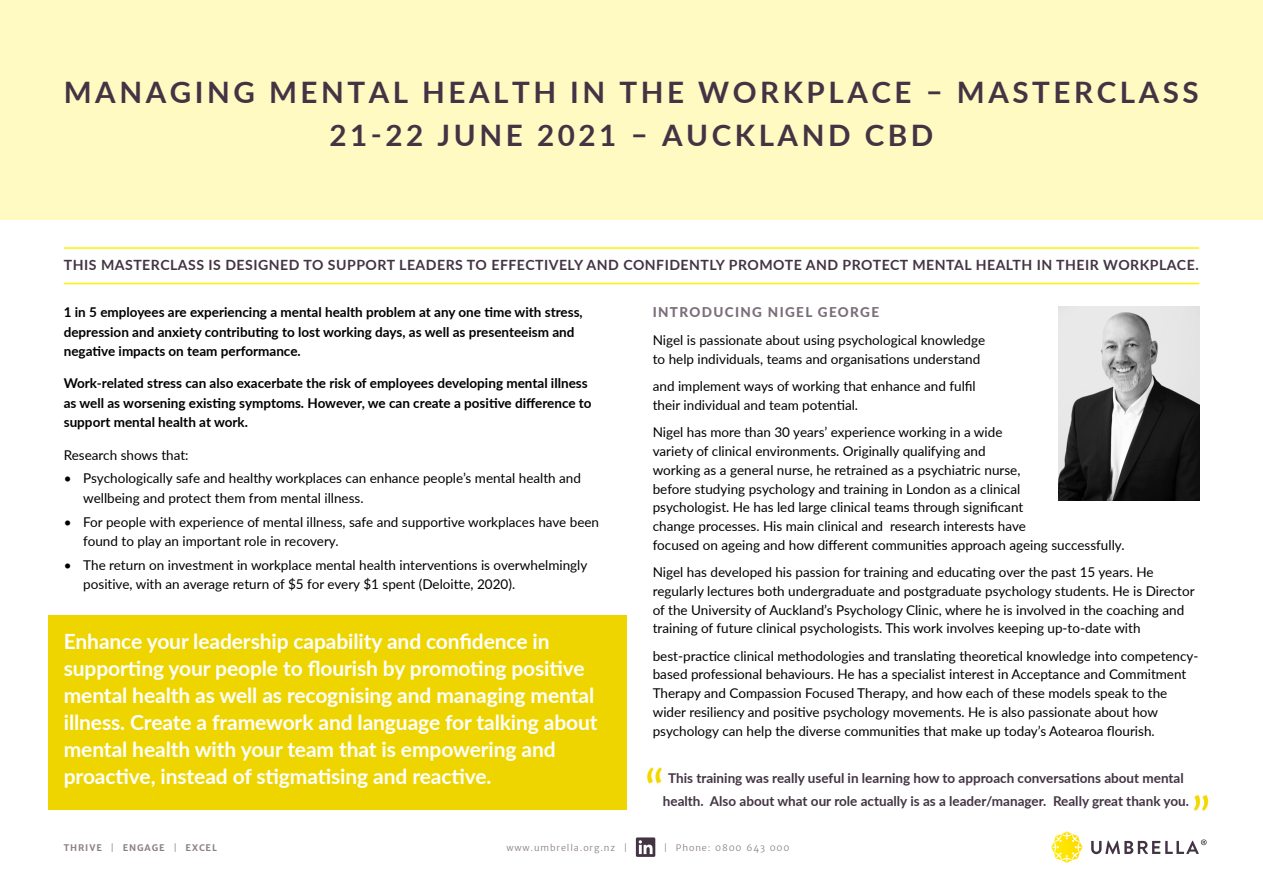
<style>
.page{position:relative;width:1263px;height:893px;background:#fff}
.page>*{position:absolute;margin:0;border:0;box-sizing:border-box;transform-origin:0 0}
.t1{font:700 29.55px/42.8px "Lato";letter-spacing:.12em;color:#433444;text-align:center}
.t2{font:700 21px/27px "Lato";letter-spacing:-.005em;color:#fff}
.t3{font:700 14.1px "Lato";letter-spacing:.035em;color:#433444}
.t4{font:13.5px/18.8px "Lato";color:#000}
.t5{font:700 13.5px/19.5px "Lato";color:#000}
.t6{font:700 13.5px/22.5px "Lato";color:#433444;text-align:center}
.t7{font:800 13.5px "Lato";letter-spacing:.1em;color:#7b6d79}
.t8{font:300 9px "Merriweather Sans";letter-spacing:.1em;color:#8c7f89}
.t9{font:700 9px "Merriweather Sans";letter-spacing:.1em;color:#8c7f89}
.s1{font-weight:300}
</style>
<div class="page">
<div style="left:48px;top:615px;width:578px;height:194px;background:#eed500"></div>
<svg style="left:1051px;top:831px;width:32px;height:32px"></svg>
<svg style="left:1091px;top:839px;width:115px;height:15px"></svg>
<div style="left:0;top:0;width:1263px;height:220px;background:#fffac2"></div>
<hr style="left:64px;top:247px;width:1135px;height:2px;background:#fff200">
<hr style="left:64px;top:283px;width:1135px;height:1px;background:#fff200">
<img style="left:1059px;top:306px;width:140px;height:195px">
<img style="left:647px;top:767px;width:15px;height:17px">
<svg style="left:636px;top:837px;width:19px;height:20px"></svg>
<img style="left:1193px;top:795px;width:16px;height:16px">
<h1 class="t1" style="left:64px;top:69px;width:1136px">MANAGING MENTAL HEALTH IN THE WORKPLACE – MASTERCLASS<br>21-22 JUNE 2021 – AUCKLAND CBD</h1>
<p class="t3" style="left:64px;top:255px;width:1136px">THIS MASTERCLASS IS DESIGNED TO SUPPORT LEADERS TO EFFECTIVELY AND CONFIDENTLY PROMOTE AND PROTECT MENTAL HEALTH IN THEIR WORKPLACE.</p>
<p class="t5" style="left:64px;top:302px;width:520px">1 in 5 employees are experiencing a mental health problem at any one time with stress, depression and anxiety contributing to lost working days, as well as presenteeism and negative impacts on team performance.</p>
<p class="t5" style="left:64px;top:373px;width:529px">Work-related stress can also exacerbate the risk of employees developing mental illness as well as worsening existing symptoms. However, we can create a positive difference to support mental health at work.</p>
<p class="t4" style="left:64px;top:445px;width:126px">Research shows that:</p>
<p class="t4" style="left:83px;top:468px;width:499px;line-height:19.5px;text-indent:-19px">• Psychologically safe and healthy workplaces can enhance people’s mental health and wellbeing and protect them from mental illness.</p>
<p class="t4" style="left:83px;top:511px;width:517px;line-height:19.5px;text-indent:-19px">• For people with experience of mental illness, safe and supportive workplaces have been found to play an important role in recovery.</p>
<p class="t4" style="left:83px;top:555px;width:506px;line-height:19.5px;text-indent:-19px">• The return on investment in workplace mental health interventions is overwhelmingly positive, with an average return of $5 for every $1 spent (Deloitte, 2020).</p>
<p class="t2" style="left:64px;top:627px;width:535px">Enhance your leadership capability and confidence in supporting your people to flourish by promoting positive mental health as well as recognising and managing mental illness. Create a framework and language for talking about mental health with your team that is empowering and proactive, instead of stigmatising and reactive.</p>
<p class="t7" style="left:653px;top:302px;width:228px">INTRODUCING NIGEL GEORGE</p>
<p class="t4" style="left:653px;top:330px;width:334px">Nigel is passionate about using psychological knowledge to help individuals, teams and organisations understand</p>
<p class="t4" style="left:653px;top:376px;width:324px">and implement ways of working that enhance and fulfil their individual and team potential.</p>
<p class="t4" style="left:653px;top:422px;width:473px">Nigel has more than 30 years’ experience working in a wide<br>variety of clinical environments. Originally qualifying and<br>working as a general nurse, he retrained as a psychiatric nurse,<br>before studying psychology and training in London as a clinical<br>psychologist. He has led large clinical teams through significant<br>change processes. His main clinical and research interests have<br>focused on ageing and how different communities approach ageing successfully.</p>
<p class="t4" style="left:653px;top:562px;width:543px">Nigel has developed his passion for training and educating over the past 15 years. He regularly lectures both undergraduate and postgraduate psychology students. He is Director of the University of Auckland’s Psychology Clinic, where he is involved in the coaching and training of future clinical psychologists. This work involves keeping up-to-date with</p>
<p class="t4" style="left:653px;top:646px;width:547px">best-practice clinical methodologies and translating theoretical knowledge into competency&shy;based professional behaviours. He has a specialist interest in Acceptance and Commitment Therapy and Compassion Focused Therapy, and how each of these models speak to the wider resiliency and positive psychology movements. He is also passionate about how psychology can help the diverse communities that make up today’s Aotearoa flourish.</p>
<p class="t6" style="left:663px;top:766px;width:528px">This training was really useful in learning how to approach conversations about mental health. Also about what our role actually is as a leader/manager. Really great thank you.</p>
<p class="t9" style="left:64px;top:842px;width:155px">THRIVE <span class="s1">|</span> ENGAGE <span class="s1">|</span> EXCEL</p>
<p class="t8" style="left:506px;top:842px;width:123px">www.umbrella.org.nz |</p>
<p class="t8" style="left:664px;top:842px;width:127px">| Phone: 0800 643 000</p>
</div>
